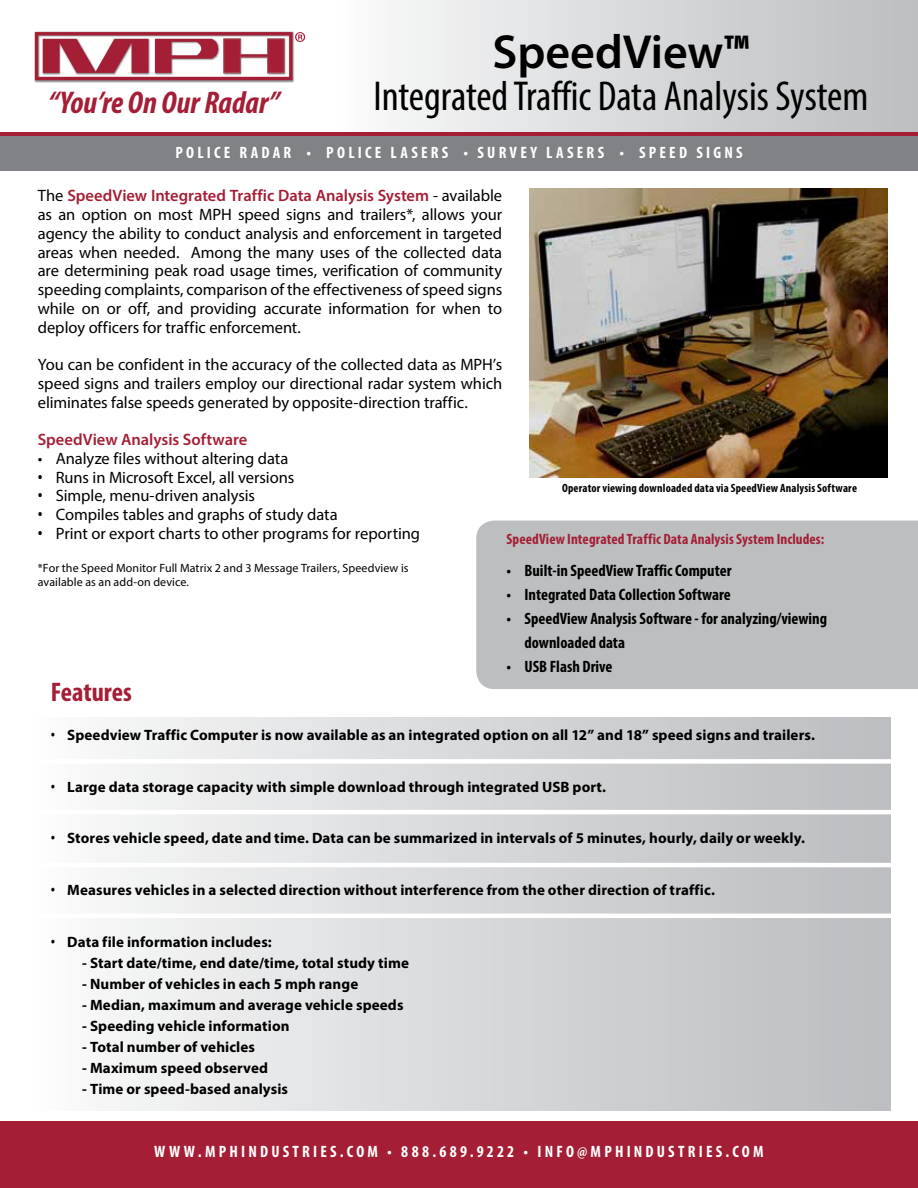
<style>
.page{position:relative;width:918px;height:1188px;background:#fff}
.page>*{position:absolute;margin:0;border:0;box-sizing:border-box;transform-origin:0 0}
.t1{font:600 48px "Myriad Pro";color:#000}
.t2{font:condensed 42px "Myriad Pro";color:#000}
.t3{font:italic 700 condensed 31.5px "Myriad Pro";color:#a41f35}
.t4{font:700 condensed 27px "Myriad Pro";color:#a41f35}
.t5{font:16.5px/18.8px "Myriad Pro";letter-spacing:-.005em;color:#000;text-align:justify}
.t6{font:700 condensed 16.5px/24px "Myriad Pro";color:#000}
.t7{font:700 condensed 16.5px "Myriad Pro";letter-spacing:.195em;color:#fff}
.t8{font:600 16.5px "Myriad Pro";letter-spacing:-.005em;color:#a41f35}
.t9{font:700 15px "Myriad Pro";letter-spacing:.005em;color:#000}
.t10{font:700 condensed 15px "Myriad Pro";letter-spacing:.005em;color:#a41f35}
.t11{font:12px/14.4px "Myriad Pro";letter-spacing:.01em;color:#000}
.t12{font:700 condensed 12px "Myriad Pro";letter-spacing:.015em;color:#000}
.s1{font-weight:700;font-stretch:condensed}
.s2{font-weight:600;color:#a41f35}
.s3{font-family:"Arial Narrow"}
.s4{font-family:"Arial Narrow";font-weight:400}
</style>
<div class="page">
<div style="left:334px;top:0;width:584px;height:136px;background:linear-gradient(to right,#fbfbfb,#bbbcbf)"></div>
<div style="left:0;top:132px;width:918px;height:34px;background:#a41f35"></div>
<div style="left:27px;top:717px;width:864px;height:393px;background:linear-gradient(to right,#fbfbfb,#b9bbbe)"></div>
<img style="left:34px;top:31px;width:260px;height:52px">
<svg style="left:35px;top:32px;width:270px;height:48px"></svg>
<div style="left:0;top:1121px;width:918px;height:67px;background:#a41f35"></div>
<div style="left:0;top:136px;width:918px;height:35px;background:#808285"></div>
<img style="left:529px;top:189px;width:359px;height:288px">
<div style="left:476px;top:521px;width:442px;height:168px;background:#bcbec0"></div>
<div style="left:18px;top:759px;width:882px;height:5px;background:#fff"></div>
<hr style="left:18px;top:810px;width:882px;height:4px;background:#fff">
<hr style="left:18px;top:863px;width:882px;height:4px;background:#fff">
<hr style="left:18px;top:914px;width:882px;height:4px;background:#fff">
<h1 class="t1" style="left:493px;top:22px;width:258px">SpeedView<span class="s1">™</span></h1>
<h2 class="t2" style="left:373px;top:71px;width:497px">Integrated Traffic Data Analysis System</h2>
<p class="t7" style="left:175px;top:143px;width:569px">POLICE RADAR • POLICE LASERS • SURVEY LASERS • SPEED SIGNS</p>
<h3 class="t3" style="left:48px;top:83px;width:233px">“You’re On Our Radar”</h3>
<p class="t5" style="left:38px;top:186px;width:466px">The <span class="s2">SpeedView Integrated Traffic Data Analysis System</span> - available as an option on most MPH speed signs and trailers*, allows your agency the ability to conduct analysis and enforcement in targeted areas when needed. Among the many uses of the collected data are determining peak road usage times, verification of community speeding complaints, comparison of the effectiveness of speed signs while on or off, and providing accurate information for when to deploy officers for traffic enforcement.</p>
<p class="t5" style="left:38px;top:355px;width:466px">You can be confident in the accuracy of the collected data as MPH’s speed signs and trailers employ our directional radar system which eliminates false speeds generated by opposite-direction traffic.</p>
<p class="t8" style="left:38px;top:429px;width:211px">SpeedView Analysis Software</p>
<p class="t5" style="left:38px;top:449px;width:252px">• Analyze files without altering data</p>
<p class="t5" style="left:38px;top:467px;width:258px"><span class="s3">•</span> Runs in Microsoft Excel, all versions</p>
<p class="t5" style="left:38px;top:486px;width:219px"><span class="s3">•</span> Simple, menu-driven analysis</p>
<p class="t5" style="left:38px;top:505px;width:301px"><span class="s3">•</span> Compiles tables and graphs of study data</p>
<p class="t5" style="left:38px;top:524px;width:384px"><span class="s3">•</span> Print or export charts to other programs for reporting</p>
<p class="t11" style="left:38px;top:561px;width:372px">*For the Speed Monitor Full Matrix 2 and 3 Message Trailers, Speedview is available as an add-on device.</p>
<p class="t12" style="left:562px;top:480px;width:297px">Operator viewing downloaded data via SpeedView Analysis Software</p>
<p class="t10" style="left:507px;top:530px;width:319px">SpeedView Integrated Traffic Data Analysis System Includes:</p>
<p class="t6" style="left:507px;top:558px;width:226px">• Built-in SpeedView Traffic Computer</p>
<p class="t6" style="left:507px;top:582px;width:226px">• Integrated Data Collection Software</p>
<p class="t6" style="left:525px;top:606px;width:304px;text-indent:-18px">• SpeedView Analysis Software - for analyzing/viewing downloaded data</p>
<p class="t6" style="left:507px;top:654px;width:107px">• USB Flash Drive</p>
<h3 class="t4" style="left:51px;top:675px;width:83px">Features</h3>
<p class="t9" style="left:51px;top:725px;width:766px"><span class="s4">•</span> Speedview Traffic Computer is now available as an integrated option on all 12” and 18” speed signs and trailers.</p>
<p class="t9" style="left:51px;top:777px;width:557px"><span class="s4">•</span> Large data storage capacity with simple download through integrated USB port.</p>
<p class="t9" style="left:51px;top:828px;width:756px"><span class="s4">•</span> Stores vehicle speed, date and time. Data can be summarized in intervals of 5 minutes, hourly, daily or weekly.</p>
<p class="t9" style="left:51px;top:880px;width:666px"><span class="s4">•</span> Measures vehicles in a selected direction without interference from the other direction of traffic.</p>
<p class="t9" style="left:51px;top:932px;width:222px"><span class="s4">•</span> Data file information includes:</p>
<p class="t9" style="left:82px;top:953px;width:328px">- Start date/time, end date/time, total study time</p>
<p class="t9" style="left:82px;top:974px;width:278px">- Number of vehicles in each 5 mph range</p>
<p class="t9" style="left:82px;top:995px;width:323px">- Median, maximum and average vehicle speeds</p>
<p class="t9" style="left:82px;top:1016px;width:209px">- Speeding vehicle information</p>
<p class="t9" style="left:82px;top:1037px;width:174px">- Total number of vehicles</p>
<p class="t9" style="left:82px;top:1058px;width:187px">- Maximum speed observed</p>
<p class="t9" style="left:82px;top:1079px;width:207px">- Time or speed-based analysis</p>
<p class="t7" style="left:154px;top:1142px;width:611px">WWW.MPHINDUSTRIES.COM • 888.689.9222 • INFO@MPHINDUSTRIES.COM</p>
</div>
